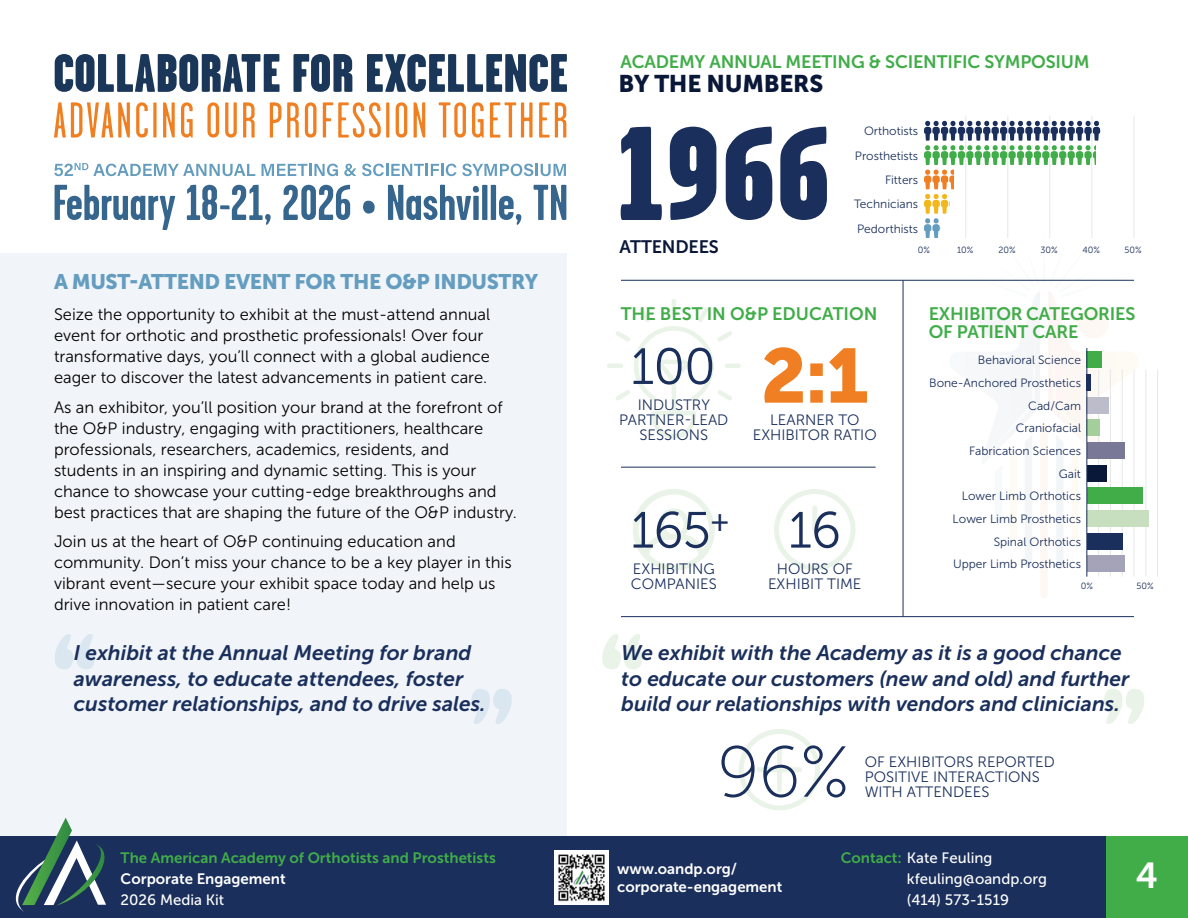
<style>
.page{position:relative;width:1188px;height:918px;background:#fff}
.page>*{position:absolute;margin:0;border:0;box-sizing:border-box;transform-origin:0 0}
.t1{font:900 133.2px "Garage Gothic";color:#1a2f5b}
.t2{font:900 127.95px "Garage Gothic";color:#eaf3e7}
.t3{font:900 127.95px "Garage Gothic";color:#dbe7f0}
.t4{font:76.2px "Museo Sans 900";color:#ef7f22}
.t5{font:72px "Museo Sans 100";color:#1a2f5b}
.t6{font:50.85px "Museo Sans 300";color:#1a2f5b}
.t7{font:36px "Museo Sans 700";color:#fff}
.t8{font:24px "Museo Sans 900";letter-spacing:-.01em;color:#091838}
.t9{font:italic 21px/25.5px "Museo Sans 700";color:#1a2f5b}
.t10{font:21px "Museo Sans 900";letter-spacing:-.02em;color:#649dbf}
.t11{font:18px/18px "Museo Sans 700";letter-spacing:-.01em;color:#41ad49}
.t12{font:18px "Museo Sans 700";letter-spacing:-.01em;color:#091838}
.t13{font:16.5px/21px "Museo Sans 300";color:#000}
.t14{font:15px/15px "Museo Sans 300";color:#1a2f5b;text-align:center}
.t15{font:15px/21px "Museo Sans 500";color:#fff}
.t16{font:15px/18px "Museo Sans 700";color:#fff}
.t17{font:15px "Museo Sans 700";color:#41ad49}
.t18{font:12px/22.6px "Museo Sans 300";color:#1a2f5b;text-align:right}
.t19{font:9px "Museo Sans 300";color:#1a2f5b}
.s1{font-family:"Museo Sans 700";color:#41ad49}
</style>
<div class="page">
<svg style="left:633px;top:489px;width:82px;height:82px"></svg>
<hr style="left:672px;top:299px;width:4px;height:16px;background:#eaf3e7;border-radius:2px">
<hr style="left:607px;top:364px;width:16px;height:4px;background:#eaf3e7;border-radius:2px">
<hr style="left:725px;top:364px;width:16px;height:4px;background:#eaf3e7;border-radius:2px">
<svg style="left:616px;top:308px;width:116px;height:131px"></svg>
<div style="left:0;top:253px;width:567px;height:588px;background:#f1f5f9"></div>
<div style="left:0;top:836px;width:1106px;height:82px;background:#1a2f5b"></div>
<div style="left:1106px;top:836px;width:82px;height:82px;background:#41ad49"></div>
<svg style="left:15px;top:818px;width:91px;height:94px"></svg>
<img style="left:554px;top:850px;width:54px;height:54px">
<svg style="left:54px;top:102px;width:76px;height:36px"></svg>
<svg style="left:136px;top:102px;width:21px;height:36px"></svg>
<svg style="left:163px;top:102px;width:12px;height:36px"></svg>
<svg style="left:181px;top:102px;width:12px;height:36px"></svg>
<svg style="left:207px;top:102px;width:12px;height:36px"></svg>
<svg style="left:225px;top:102px;width:12px;height:36px"></svg>
<svg style="left:243px;top:102px;width:12px;height:36px"></svg>
<svg style="left:270px;top:102px;width:11px;height:36px"></svg>
<svg style="left:287px;top:102px;width:12px;height:36px"></svg>
<svg style="left:305px;top:102px;width:12px;height:36px"></svg>
<svg style="left:323px;top:102px;width:66px;height:36px"></svg>
<svg style="left:396px;top:102px;width:11px;height:36px"></svg>
<svg style="left:414px;top:102px;width:11px;height:36px"></svg>
<svg style="left:439px;top:102px;width:27px;height:36px"></svg>
<svg style="left:472px;top:102px;width:12px;height:36px"></svg>
<svg style="left:490px;top:102px;width:43px;height:36px"></svg>
<svg style="left:539px;top:102px;width:27px;height:36px"></svg>
<svg style="left:55px;top:54px;width:225px;height:38px"></svg>
<svg style="left:294px;top:54px;width:58px;height:38px"></svg>
<svg style="left:367px;top:54px;width:200px;height:38px"></svg>
<svg style="left:54px;top:163px;width:201px;height:13px"></svg>
<svg style="left:262px;top:164px;width:76px;height:12px"></svg>
<svg style="left:344px;top:164px;width:12px;height:12px"></svg>
<svg style="left:362px;top:164px;width:94px;height:12px"></svg>
<svg style="left:462px;top:164px;width:104px;height:12px"></svg>
<svg style="left:55px;top:185px;width:120px;height:45px"></svg>
<svg style="left:187px;top:185px;width:84px;height:40px"></svg>
<svg style="left:283px;top:185px;width:67px;height:35px"></svg>
<div style="left:363px;top:200px;width:12px;height:14px;background:#36658d;border-radius:50%"></div>
<svg style="left:388px;top:185px;width:133px;height:40px"></svg>
<svg style="left:534px;top:185px;width:32px;height:35px"></svg>
<svg style="left:739px;top:729px;width:81px;height:81px"></svg>
<div style="left:777px;top:747px;width:5px;height:45px;background:#eaf3e7;border-radius:2px"></div>
<div style="left:757px;top:767px;width:45px;height:5px;background:#eaf3e7;border-radius:2px"></div>
<hr style="left:1146px;top:370px;width:1px;height:207px;background:#e6e7e8">
<hr style="left:1157px;top:370px;width:1px;height:207px;background:#e6e7e8">
<div style="left:1087px;top:510px;width:62px;height:17px;background:#c7dfbf"></div>
<svg style="left:774px;top:489px;width:81px;height:81px"></svg>
<hr style="left:966px;top:116px;width:1px;height:122px;background:#e6e7e8">
<hr style="left:1008px;top:116px;width:1px;height:122px;background:#e6e7e8">
<hr style="left:1092px;top:116px;width:1px;height:122px;background:#e6e7e8">
<hr style="left:1050px;top:116px;width:1px;height:122px;background:#e6e7e8">
<hr style="left:1134px;top:116px;width:1px;height:122px;background:#e6e7e8">
<svg style="left:924px;top:120px;width:219px;height:478px"></svg>
<hr style="left:621px;top:467px;width:255px;height:1px;background:#1a2f5b">
<hr style="left:621px;top:280px;width:513px;height:1px;background:#1a2f5b">
<hr style="left:621px;top:616px;width:513px;height:1px;background:#1a2f5b">
<hr style="left:903px;top:280px;width:1px;height:337px;background:#1a2f5b">
<p class="t10" style="left:54px;top:270px;width:486px">A MUST-ATTEND EVENT FOR THE O&amp;P INDUSTRY</p>
<p class="t13" style="left:54px;top:304px;width:438px">Seize the opportunity to exhibit at the must-attend annual event for orthotic and prosthetic professionals! Over four transformative days, you’ll connect with a global audience eager to discover the latest advancements in patient care.</p>
<p class="t13" style="left:54px;top:397px;width:464px">As an exhibitor, you’ll position your brand at the forefront of the O&amp;P industry, engaging with practitioners, healthcare professionals, researchers, academics, residents, and students in an inspiring and dynamic setting. This is your chance to showcase your cutting-edge breakthroughs and best practices that are shaping the future of the O&amp;P industry.</p>
<p class="t13" style="left:54px;top:531px;width:459px">Join us at the heart of O&amp;P continuing education and community. Don’t miss your chance to be a key player in this vibrant event—secure your exhibit space today and help us drive innovation in patient care!</p>
<h2 class="t3" style="left:51px;top:608px;width:50px">“</h2>
<p class="t9" style="left:74px;top:640px;width:413px">I exhibit at the Annual Meeting for brand awareness, to educate attendees, foster customer relationships, and to drive sales.</p>
<h2 class="t3" style="left:516px;top:750px;width:50px;rotate:-180deg">“</h2>
<p class="t17" style="left:121px;top:849px;width:377px">The American Academy of Orthotists and Prosthetists</p>
<p class="t16" style="left:121px;top:869px;width:167px">Corporate Engagement</p>
<p class="t15" style="left:121px;top:889px;width:105px">2026 Media Kit</p>
<p class="t11" style="left:621px;top:52px;width:471px">ACADEMY ANNUAL MEETING &amp; SCIENTIFIC SYMPOSIUM</p>
<h3 class="t8" style="left:619px;top:69px;width:206px">BY THE NUMBERS</h3>
<h1 class="t1" style="left:617px;top:100px;width:216px">1966</h1>
<p class="t12" style="left:620px;top:237px;width:101px">ATTENDEES</p>
<p class="t18" style="left:854px;top:119px;width:66px;line-height:24.3px">Orthotists<br>Prosthetists<br>Fitters<br>Technicians<br>Pedorthists</p>
<p class="t19" style="left:918px;top:245px;width:14px">0%</p>
<p class="t19" style="left:957px;top:245px;width:18px">10%</p>
<p class="t19" style="left:999px;top:245px;width:19px">20%</p>
<p class="t19" style="left:1041px;top:245px;width:19px">30%</p>
<p class="t19" style="left:1082px;top:245px;width:19px">40%</p>
<p class="t19" style="left:1125px;top:245px;width:19px">50%</p>
<p class="t11" style="left:621px;top:305px;width:258px">THE BEST IN O&amp;P EDUCATION</p>
<h3 class="t6" style="left:631px;top:339px;width:87px">100</h3>
<p class="t14" style="left:619px;top:397px;width:111px">INDUSTRY<br>PARTNER-LEAD<br>SESSIONS</p>
<h3 class="t4" style="left:761px;top:333px;width:109px">2:1</h3>
<p class="t14" style="left:753px;top:412px;width:125px">LEARNER TO<br>EXHIBITOR RATIO</p>
<h3 class="t6" style="left:631px;top:503px;width:101px">165<sup>+</sup></h3>
<p class="t14" style="left:631px;top:561px;width:87px;text-align:left">EXHIBITING<br>COMPANIES</p>
<h3 class="t6" style="left:788px;top:503px;width:54px">16</h3>
<p class="t14" style="left:768px;top:561px;width:95px">HOURS OF<br>EXHIBIT TIME</p>
<p class="t11" style="left:929px;top:305px;width:208px">EXHIBITOR CATEGORIES<br>OF PATIENT CARE</p>
<p class="t18" style="left:978px;top:349px;width:105px">Behavioral Science</p>
<p class="t18" style="left:953px;top:394px;width:130px">Cad/Cam<br>Craniofacial<br>Fabrication Sciences<br>Gait<br>Lower Limb Orthotics<br>Lower Limb Prosthetics<br>Spinal Orthotics<br>Upper Limb Prosthetics</p>
<p class="t18" style="left:929px;top:371px;width:153px">Bone-Anchored Prosthetics</p>
<p class="t19" style="left:1081px;top:581px;width:14px">0%</p>
<p class="t19" style="left:1137px;top:581px;width:19px">50%</p>
<h2 class="t2" style="left:598px;top:608px;width:50px">“</h2>
<p class="t9" style="left:621px;top:640px;width:510px">We exhibit with the Academy as it is a good chance to educate our customers (new and old) and further</p>
<h2 class="t2" style="left:1148px;top:750px;width:50px;rotate:-180deg">“</h2>
<p class="t9" style="left:621px;top:691px;width:500px">build our relationships with vendors and clinicians.</p>
<h3 class="t5" style="left:717px;top:734px;width:134px">96%</h3>
<p class="t14" style="left:865px;top:754px;width:192px;text-align:left">OF EXHIBITORS REPORTED<br>POSITIVE INTERACTIONS</p>
<p class="t14" style="left:865px;top:784px;width:126px">WITH ATTENDEES</p>
<p class="t16" style="left:617px;top:860px;width:167px">www.oandp.org/ corporate-engagement</p>
<p class="t15" style="left:907px;top:847px;width:142px;text-indent:-66px"><span class="s1">Contact:</span> Kate Feuling kfeuling@oandp.org (414) 573-1519</p>
<h3 class="t7" style="left:1136px;top:856px;width:24px">4</h3>
</div>
